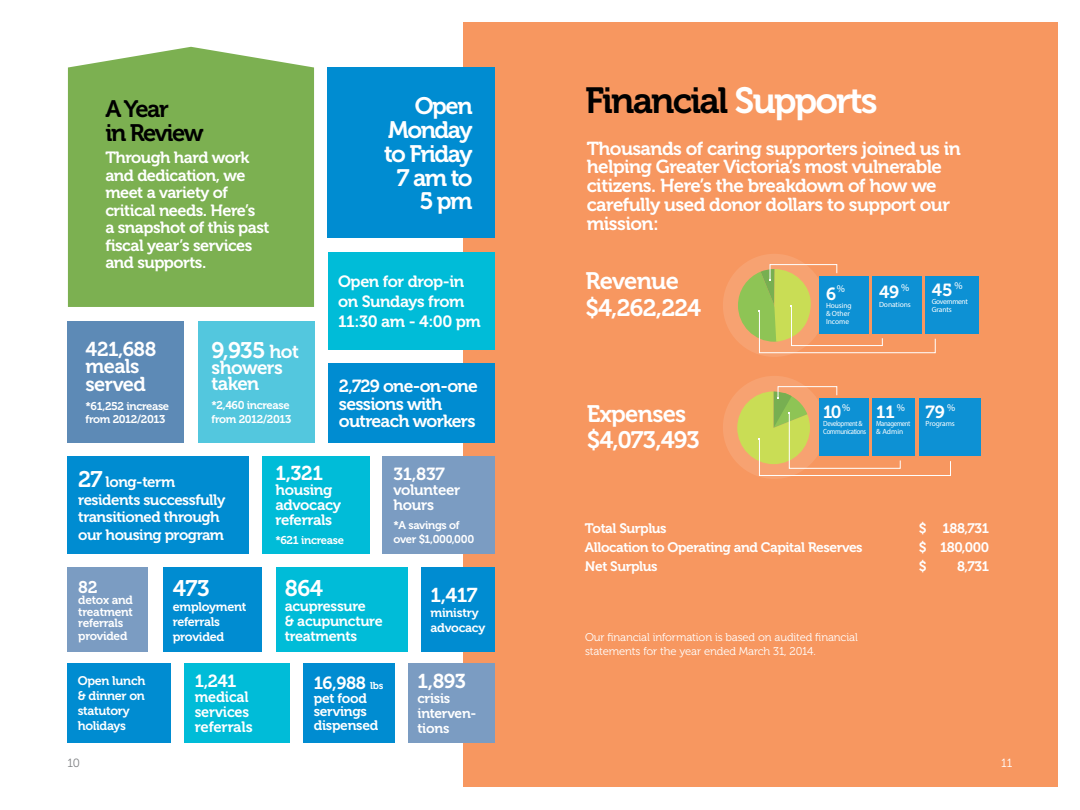
<style>
.page{position:relative;width:1080px;height:810px;background:#fff}
.page>*{position:absolute;margin:0;border:0;box-sizing:border-box;transform-origin:0 0}
.t1{font:36.25px "Museo 700";letter-spacing:-.05em;color:#000}
.t2{font:23.75px/23.8px "Museo 700";letter-spacing:-.045em;color:#fff}
.t3{font:23.75px/23.8px "Museo 700";letter-spacing:-.06em;color:#000}
.t4{font:22.5px "Museo 700";letter-spacing:-.02em;color:#fff}
.t5{font:20px/17.5px "Museo 700";letter-spacing:-.03em;color:#fff}
.t6{font:18.75px/18.8px "Museo 700";letter-spacing:-.03em;color:#fff}
.t7{font:17.5px/17.5px "Museo 700";letter-spacing:-.04em;color:#fff}
.t8{font:16.88px "Museo 700";color:#fff}
.t9{font:16.25px/17.5px "Museo 700";letter-spacing:-.03em;color:#fff}
.t10{font:15px/17.5px "Museo 700";letter-spacing:-.03em;color:#fff}
.t11{font:15px/15px "Museo 700";letter-spacing:-.01em;color:#fff;scale:.96 1}
.t12{font:14.38px/15px "Museo 700";letter-spacing:-.02em;color:#fff}
.t13{font:13.75px/13.8px "Museo 700";letter-spacing:-.03em;color:#fff}
.t14{font:12.5px/15px "Museo 700";letter-spacing:-.025em;color:#fff}
.t15{font:11.88px/11.2px "Museo 700";letter-spacing:-.02em;color:#fff;text-align:justify}
.t16{font:11.88px "Museo 300";color:#808285}
.t17{font:11.88px "Museo 300";color:#fff}
.t18{font:11.25px/13.5px "Museo 700";letter-spacing:-.03em;color:#fff}
.t19{font:11.25px/14.4px "Museo 300";letter-spacing:-.01em;color:#fff}
.t20{font:7.5px/8.1px "Myriad Pro";letter-spacing:-.045em;color:#fff;scale:.9 1}
.t21{font:7.5px/8.1px "Myriad Pro";letter-spacing:-.01em;color:#fff}
.t22{font:7.5px/8.1px "Myriad Pro";letter-spacing:-.045em;color:#fff}
.t23{font:7.5px "Myriad Pro";letter-spacing:-.015em;color:#fff}
.s1{font-size:18.75px}
.s2{font-size:22.5px}
.s3{font-size:10px}
.s4{color:#fff}
</style>
<div class="page">
<div style="left:463px;top:22px;width:595px;height:766px;background:#f79760"></div>
<div style="left:68px;top:321px;width:116px;height:122px;background:#5d8ab6"></div>
<div style="left:198px;top:321px;width:116px;height:122px;background:#53c7de"></div>
<div style="left:68px;top:47px;width:246px;height:260px;background:#7cb051"></div>
<div style="left:328px;top:253px;width:167px;height:97px;background:#00bcd8"></div>
<div style="left:328px;top:363px;width:167px;height:80px;background:#008cd1"></div>
<div style="left:184px;top:663px;width:105px;height:79px;background:#00bcd8"></div>
<div style="left:67px;top:663px;width:103px;height:79px;background:#008cd1"></div>
<div style="left:303px;top:663px;width:92px;height:79px;background:#008cd1"></div>
<div style="left:409px;top:663px;width:86px;height:79px;background:#7b9cc2"></div>
<div style="left:328px;top:68px;width:167px;height:170px;background:#008cd1"></div>
<div style="left:68px;top:456px;width:181px;height:98px;background:#008cd1"></div>
<div style="left:262px;top:456px;width:108px;height:98px;background:#00bcd8"></div>
<div style="left:383px;top:456px;width:112px;height:98px;background:#7b9cc2"></div>
<div style="left:68px;top:568px;width:81px;height:84px;background:#7b9cc2"></div>
<div style="left:164px;top:568px;width:98px;height:84px;background:#008cd1"></div>
<div style="left:276px;top:568px;width:132px;height:84px;background:#00bcd8"></div>
<div style="left:421px;top:568px;width:74px;height:84px;background:#008cd1"></div>
<div style="left:723px;top:254px;width:103px;height:103px;background:#f7a271;border-radius:50%"></div>
<svg style="left:738px;top:264px;width:198px;height:89px"></svg>
<div style="left:925px;top:277px;width:53px;height:57px;background:#0d91d4"></div>
<div style="left:820px;top:277px;width:49px;height:57px;background:#0d91d4"></div>
<div style="left:873px;top:277px;width:49px;height:57px;background:#0d91d4"></div>
<div style="left:723px;top:376px;width:103px;height:103px;background:#f7a271;border-radius:50%"></div>
<svg style="left:737px;top:386px;width:214px;height:90px"></svg>
<div style="left:873px;top:399px;width:42px;height:57px;background:#0d91d4"></div>
<div style="left:820px;top:399px;width:49px;height:57px;background:#0d91d4"></div>
<div style="left:919px;top:399px;width:62px;height:57px;background:#0d91d4"></div>
<p class="t3" style="left:105px;top:97px;width:100px">A Year<br>in Review</p>
<p class="t9" style="left:105px;top:149px;width:166px">Through hard work and dedication, we meet a variety of critical needs. Here’s<br>a snapshot of this past fiscal year’s services and supports.</p>
<p class="t5" style="left:86px;top:340px;width:72px">421,688 meals served</p>
<p class="t18" style="left:86px;top:399px;width:85px">*61,252 increase from 2012/2013</p>
<p class="t4" style="left:212px;top:338px;width:89px">9,935 <span class="s1">hot</span></p>
<p class="t6" style="left:212px;top:360px;width:73px;line-height:16.2px">showers taken</p>
<p class="t18" style="left:212px;top:399px;width:81px">*2,460 increase from 2012/2013</p>
<p class="t2" style="left:384px;top:95px;width:90px;text-align:right">Open<br>Monday to Friday<br>7 am to<br>5 pm</p>
<p class="t9" style="left:338px;top:272px;width:144px;line-height:20px">Open for drop-in on Sundays from<br>11:30 am - 4:00 pm</p>
<p class="t7" style="left:339px;top:377px;width:140px">2,729 one-on-one sessions with outreach workers</p>
<p class="t10" style="left:78px;top:473px;width:149px"><span class="s2">27</span> long-term residents successfully transitioned through our housing program</p>
<p class="t5" style="left:275px;top:465px;width:49px">1,321</p>
<p class="t10" style="left:275px;top:483px;width:67px;line-height:15px">housing advocacy referrals</p>
<p class="t18" style="left:275px;top:534px;width:70px">*621 increase</p>
<p class="t7" style="left:394px;top:466px;width:53px">31,837</p>
<p class="t10" style="left:394px;top:483px;width:68px;line-height:15px">volunteer hours</p>
<p class="t18" style="left:394px;top:519px;width:82px">*A savings of over $1,000,000</p>
<p class="t8" style="left:78px;top:578px;width:21px">82</p>
<p class="t15" style="left:78px;top:595px;width:56px">detox and treatment referrals</p>
<p class="t15" style="left:78px;top:630px;width:51px">provided</p>
<p class="t4" style="left:173px;top:576px;width:38px">473</p>
<p class="t14" style="left:173px;top:599px;width:75px">employment referrals provided</p>
<p class="t4" style="left:285px;top:576px;width:40px">864</p>
<p class="t12" style="left:285px;top:599px;width:99px">acupressure<br>&amp; acupuncture treatments</p>
<p class="t7" style="left:195px;top:672px;width:43px">1,241</p>
<p class="t11" style="left:195px;top:689px;width:62px">medical services referrals</p>
<p class="t14" style="left:78px;top:673px;width:69px">Open lunch &amp; dinner on statutory holidays</p>
<p class="t7" style="left:314px;top:674px;width:71px">16,988 <span class="s3">lbs</span></p>
<p class="t13" style="left:314px;top:691px;width:66px">pet food servings dispensed</p>
<p class="t5" style="left:430px;top:587px;width:49px">1,417</p>
<p class="t14" style="left:430px;top:606px;width:56px">ministry advocacy</p>
<p class="t5" style="left:418px;top:672px;width:50px">1,893</p>
<p class="t13" style="left:418px;top:691px;width:61px;line-height:15px">crisis interven&shy;tions</p>
<h1 class="t1" style="left:585px;top:80px;width:294px">Financial <span class="s4">Supports</span></h1>
<p class="t6" style="left:587px;top:139px;width:376px">Thousands of caring supporters joined us in helping Greater Victoria’s most vulnerable citizens. Here’s the breakdown of how we carefully used donor dollars to support our mission:</p>
<p class="t2" style="left:586px;top:268px;width:117px;line-height:26.2px">Revenue $4,262,224</p>
<p class="t7" style="left:826px;top:285px;width:20px">6 <sup>%</sup></p>
<p class="t21" style="left:826px;top:301px;width:27px">Housing &amp; Other<br>Income</p>
<p class="t7" style="left:879px;top:284px;width:32px">49 <sup>%</sup></p>
<p class="t21" style="left:879px;top:300px;width:33px">Donations</p>
<p class="t7" style="left:932px;top:282px;width:32px">45 <sup>%</sup></p>
<p class="t22" style="left:932px;top:298px;width:38px">Government<br>Grants</p>
<p class="t7" style="left:823px;top:404px;width:29px">10 <sup>%</sup></p>
<p class="t20" style="left:823px;top:420px;width:49px">Development &amp;<br>Communications</p>
<p class="t2" style="left:587px;top:401px;width:114px;line-height:26.2px">Expenses $4,073,493</p>
<p class="t7" style="left:876px;top:404px;width:30px">11 <sup>%</sup></p>
<p class="t20" style="left:876px;top:420px;width:39px">Management &amp; Admin</p>
<p class="t7" style="left:926px;top:404px;width:31px">79 <sup>%</sup></p>
<p class="t23" style="left:926px;top:419px;width:31px">Programs</p>
<p class="t13" style="left:585px;top:522px;width:83px">Total Surplus</p>
<p class="t13" style="left:919px;top:522px;width:72px">$ 188,731</p>
<p class="t13" style="left:585px;top:541px;width:279px">Allocation to Operating and Capital Reserves</p>
<p class="t13" style="left:919px;top:541px;width:72px">$ 180,000</p>
<p class="t13" style="left:585px;top:560px;width:74px">Net Surplus</p>
<p class="t13" style="left:919px;top:560px;width:9px">$</p>
<p class="t13" style="left:957px;top:560px;width:34px">8,731</p>
<p class="t19" style="left:585px;top:630px;width:274px">Our financial information is based on audited financial statements for the year ended March 31, 2014.</p>
<p class="t16" style="left:67px;top:756px;width:14px">10</p>
<p class="t17" style="left:1001px;top:756px;width:13px">11</p>
</div>
